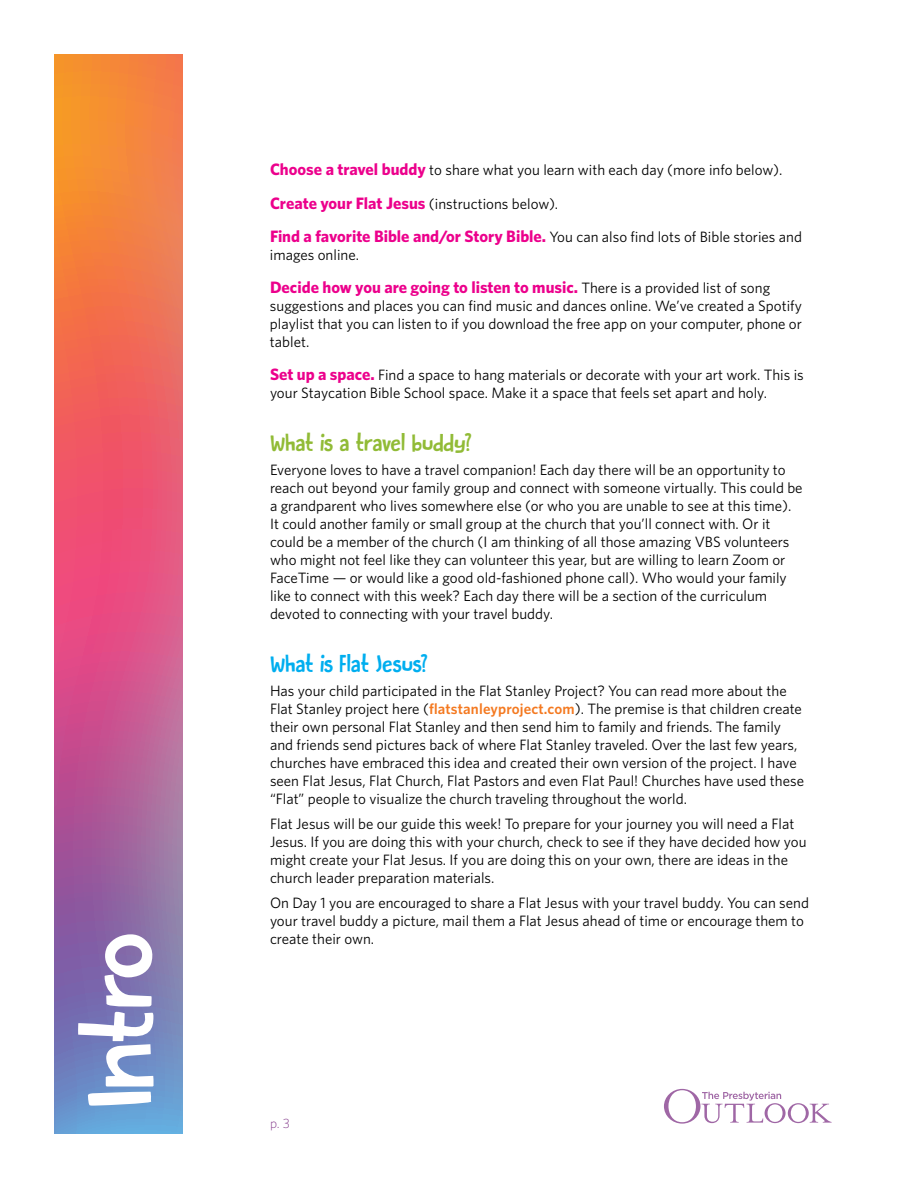
<style>
.page{position:relative;width:918px;height:1188px;background:#fff}
.page>*{position:absolute;margin:0;border:0;box-sizing:border-box;transform-origin:0 0}
.t1{font:86.1px "Butterfly Ball";letter-spacing:-.01em;color:#fff}
.t2{font:21px "Butterfly Ball";letter-spacing:-.01em;color:#91bb36}
.t3{font:21px "Butterfly Ball";color:#00aeef}
.t4{font:700 16.5px "Whitney";color:#ec008c}
.t5{font:15px/18px "Whitney";color:#000}
.t6{font:300 13.5px "Whitney";color:#88418f}
.s1{font-weight:700;font-size:16.5px;color:#ec008c}
.s2{font-weight:400;font-size:15px;color:#000}
.s3{font-weight:600;color:#f47920}
</style>
<div class="page">
<svg style="left:54px;top:54px;width:128px;height:1080px;background:#c86b7c"></svg>
<svg style="left:664px;top:1089px;width:168px;height:35px"></svg>
<h1 class="t1" style="left:56px;top:1108px;width:178px;rotate:-90deg">Intro</h1>
<p class="t5" style="left:270px;top:161px;width:514px"><span class="s1">Choose a travel buddy</span> to share what you learn with each day (more info below).</p>
<p class="t5" style="left:270px;top:194px;width:290px"><span class="s1">Create your Flat Jesus</span> (instructions below).</p>
<p class="t4" style="left:270px;top:226px;width:534px">Find a favorite Bible and/or Story Bible. <span class="s2">You can also find lots of Bible stories and</span></p>
<p class="t5" style="left:270px;top:245px;width:91px">images online.</p>
<p class="t4" style="left:270px;top:277px;width:502px">Decide how you are going to listen to music. <span class="s2">There is a provided list of song</span></p>
<p class="t5" style="left:270px;top:297px;width:534px;text-align:justify">suggestions and places you can find music and dances online. We’ve created a Spotify playlist that you can listen to if you download the free app on your computer, phone or tablet.</p>
<p class="t5" style="left:270px;top:366px;width:535px"><span class="s1">Set up a space.</span> Find a space to hang materials or decorate with your art work. This is your Staycation Bible School space. Make it a space that feels set apart and holy.</p>
<h2 class="t2" style="left:270px;top:427px;width:203px">What is a travel buddy?</h2>
<p class="t5" style="left:270px;top:461px;width:534px">Everyone loves to have a travel companion! Each day there will be an opportunity to reach out beyond your family group and connect with someone virtually. This could be a grandparent who lives somewhere else (or who you are unable to see at this time).<br>It could another family or small group at the church that you’ll connect with. Or it could be a member of the church (I am thinking of all those amazing VBS volunteers who might not feel like they can volunteer this year, but are willing to learn Zoom or FaceTime — or would like a good old-fashioned phone call). Who would your family like to connect with this week? Each day there will be a section of the curriculum devoted to connecting with your travel buddy.</p>
<h2 class="t3" style="left:270px;top:648px;width:159px">What is Flat Jesus?</h2>
<p class="t5" style="left:270px;top:682px;width:536px">Has your child participated in the Flat Stanley Project? You can read more about the Flat Stanley project here (<span class="s3">flatstanleyproject.com</span>). The premise is that children create their own personal Flat Stanley and then send him to family and friends. The family and friends send pictures back of where Flat Stanley traveled. Over the last few years, churches have embraced this idea and created their own version of the project. I have seen Flat Jesus, Flat Church, Flat Pastors and even Flat Paul! Churches have used these “Flat” people to visualize the church traveling throughout the world.</p>
<p class="t5" style="left:270px;top:815px;width:538px">Flat Jesus will be our guide this week! To prepare for your journey you will need a Flat Jesus. If you are doing this with your church, check to see if they have decided how you might create your Flat Jesus. If you are doing this on your own, there are ideas in the church leader preparation materials.</p>
<p class="t5" style="left:270px;top:893px;width:541px">On Day 1 you are encouraged to share a Flat Jesus with your travel buddy. You can send your travel buddy a picture, mail them a Flat Jesus ahead of time or encourage them to create their own.</p>
<p class="t6" style="left:270px;top:1115px;width:22px">p. 3</p>
</div>
